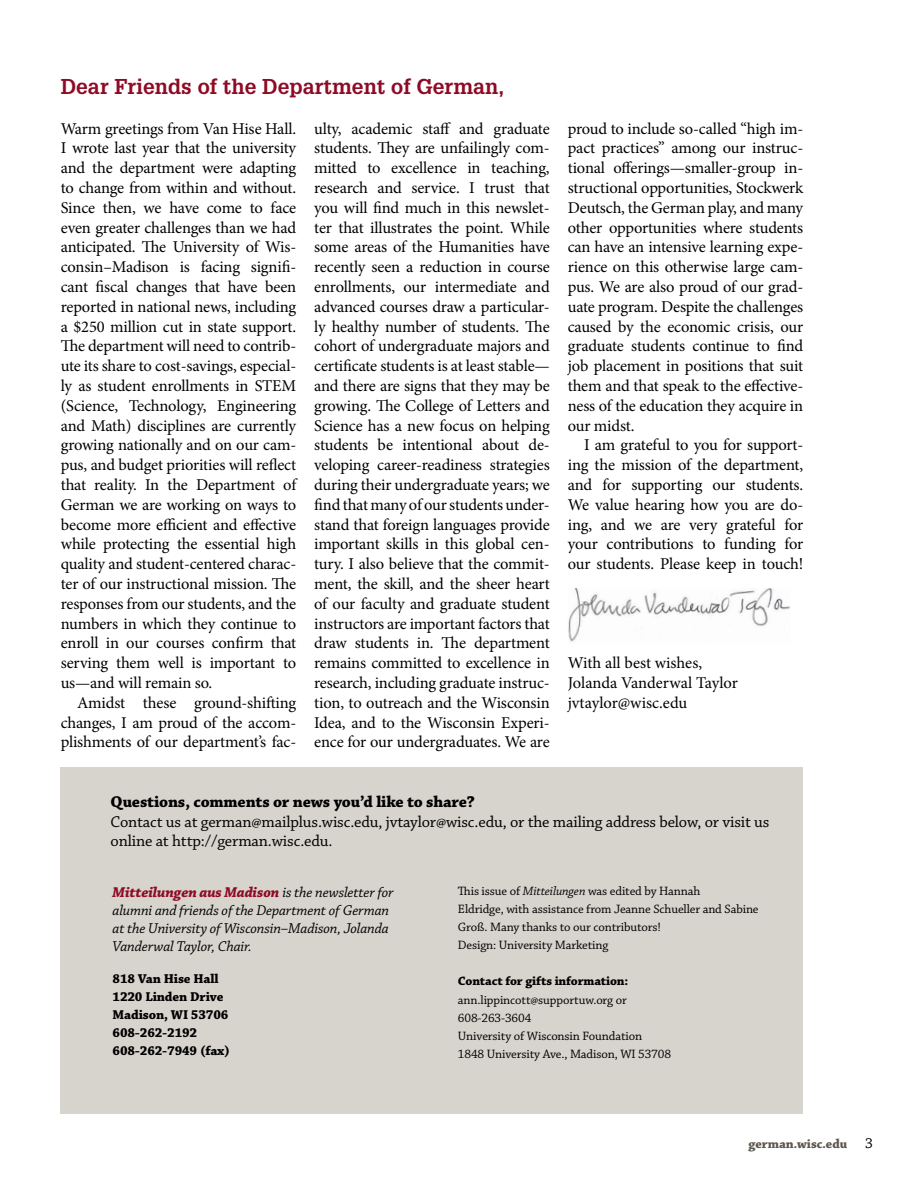
<style>
.page{position:relative;width:918px;height:1188px;background:#fff}
.page>*{position:absolute;margin:0;border:0;box-sizing:border-box;transform-origin:0 0}
.t1{font:700 21px "Glypha LT Std";color:#8f0a24}
.t2{font:16.5px/19.8px "Minion Pro";letter-spacing:-.01em;color:#000;text-align:justify}
.t3{font:16.5px/19.8px "Chaparral Pro";letter-spacing:-.01em;color:#000}
.t4{font:700 16.5px "Chaparral Pro";letter-spacing:-.01em;color:#000}
.t5{font:italic 15px/18px "Chaparral Pro";letter-spacing:-.01em;color:#000}
.t6{font:700 13.5px/18px "Chaparral Pro";letter-spacing:-.01em;color:#000}
.t7{font:13.5px "Chaparral Pro Bold Subh";color:#5e574e}
.t8{font:12.75px/18px "Chaparral Pro";letter-spacing:-.01em;color:#000}
.t9{font:700 12.75px "Chaparral Pro";letter-spacing:-.01em;color:#000}
.s1{font-weight:700;color:#8f0a24}
.s2{font-style:italic}
.s3{font-family:"Chaparral Pro";font-size:15px;color:#000}
</style>
<div class="page">
<div style="left:61px;top:767px;width:742px;height:346px;background:#d7d4cd"></div>
<img style="left:568px;top:588px;width:222px;height:54px">
<p class="t1" style="left:61px;top:74px;width:445px">Dear Friends of the Department of German,</p>
<p class="t2" style="left:61px;top:119px;width:237px">Warm greetings from Van Hise Hall.<br>I wrote last year that the university and the department were adapting to change from within and without.<br>Since then, we have come to face even greater challenges than we had anticipated. The University of Wis&shy;consin–Madison is facing signifi&shy;cant fiscal changes that have been reported in national news, including a $250 million cut in state support.<br>The department will need to contrib&shy;ute its share to cost-savings, especial&shy;ly as student enrollments in STEM (Science, Technology, Engineering and Math) disciplines are currently growing nationally and on our cam&shy;pus, and budget priorities will reflect that reality. In the Department of German we are working on ways to become more efficient and effective while protecting the essential high quality and student-centered charac&shy;ter of our instructional mission. The responses from our students, and the numbers in which they continue to enroll in our courses confirm that serving them well is important to us—and will remain so.</p>
<p class="t2" style="left:61px;top:693px;width:237px;text-indent:16px">Amidst these ground-shifting changes, I am proud of the accom&shy;plishments of our department’s fac-</p>
<p class="t2" style="left:314px;top:119px;width:237px">ulty, academic staff and graduate students. They are unfailingly com&shy;mitted to excellence in teaching, research and service. I trust that you will find much in this newslet&shy;ter that illustrates the point. While some areas of the Humanities have recently seen a reduction in course enrollments, our intermediate and advanced courses draw a particular&shy;ly healthy number of students. The cohort of undergraduate majors and certificate students is at least stable— and there are signs that they may be growing. The College of Letters and Science has a new focus on helping students be intentional about de&shy;veloping career-readiness strategies during their undergraduate years; we find that many of our students under&shy;stand that foreign languages provide important skills in this global cen&shy;tury. I also believe that the commit&shy;ment, the skill, and the sheer heart of our faculty and graduate student instructors are important factors that draw students in. The department remains committed to excellence in research, including graduate instruc&shy;tion, to outreach and the Wisconsin Idea, and to the Wisconsin Experi&shy;ence for our undergraduates. We are</p>
<p class="t2" style="left:568px;top:119px;width:237px">proud to include so-called “high im&shy;pact practices” among our instruc&shy;tional offerings—smaller-group in&shy;structional opportunities, Stockwerk Deutsch, the German play, and many other opportunities where students can have an intensive learning expe&shy;rience on this otherwise large cam&shy;pus. We are also proud of our grad&shy;uate program. Despite the challenges caused by the economic crisis, our graduate students continue to find job placement in positions that suit them and that speak to the effective&shy;ness of the education they acquire in our midst.</p>
<p class="t2" style="left:568px;top:435px;width:237px;text-indent:16px">I am grateful to you for support&shy;ing the mission of the department, and for supporting our students.<br>We value hearing how you are do&shy;ing, and we are very grateful for your contributions to funding for our students. Please keep in touch!</p>
<p class="t2" style="left:568px;top:653px;width:172px;text-align:left">With all best wishes,<br>Jolanda Vanderwal Taylor jvtaylor@wisc.edu</p>
<p class="t4" style="left:111px;top:792px;width:366px">Questions, comments or news you’d like to share?</p>
<p class="t3" style="left:111px;top:812px;width:660px">Contact us at german@mailplus.wisc.edu, jvtaylor@wisc.edu, or the mailing address below, or visit us online at http://german.wisc.edu.</p>
<p class="t5" style="left:113px;top:884px;width:283px"><span class="s1">Mitteilungen aus Madison</span> is the newsletter for alumni and friends of the Department of German at the University of Wisconsin–Madison, Jolanda Vanderwal Taylor, Chair.</p>
<p class="t6" style="left:113px;top:970px;width:119px">818 Van Hise Hall<br>1220 Linden Drive<br>Madison, WI 53706<br>608-262-2192<br>608-262-7949 (fax)</p>
<p class="t8" style="left:458px;top:883px;width:302px">This issue of <span class="s2">Mitteilungen</span> was edited by Hannah<br>Eldridge, with assistance from Jeanne Schueller and Sabine Groß. Many thanks to our contributors!<br>Design: University Marketing</p>
<p class="t9" style="left:458px;top:974px;width:172px">Contact for gifts information:</p>
<p class="t8" style="left:458px;top:991px;width:215px">ann.lippincott@supportuw.org or<br>608-263-3604<br>University of Wisconsin Foundation<br>1848 University Ave., Madison, WI 53708</p>
<p class="t7" style="left:748px;top:1136px;width:126px">german.wisc.edu <span class="s3">3</span></p>
</div>
